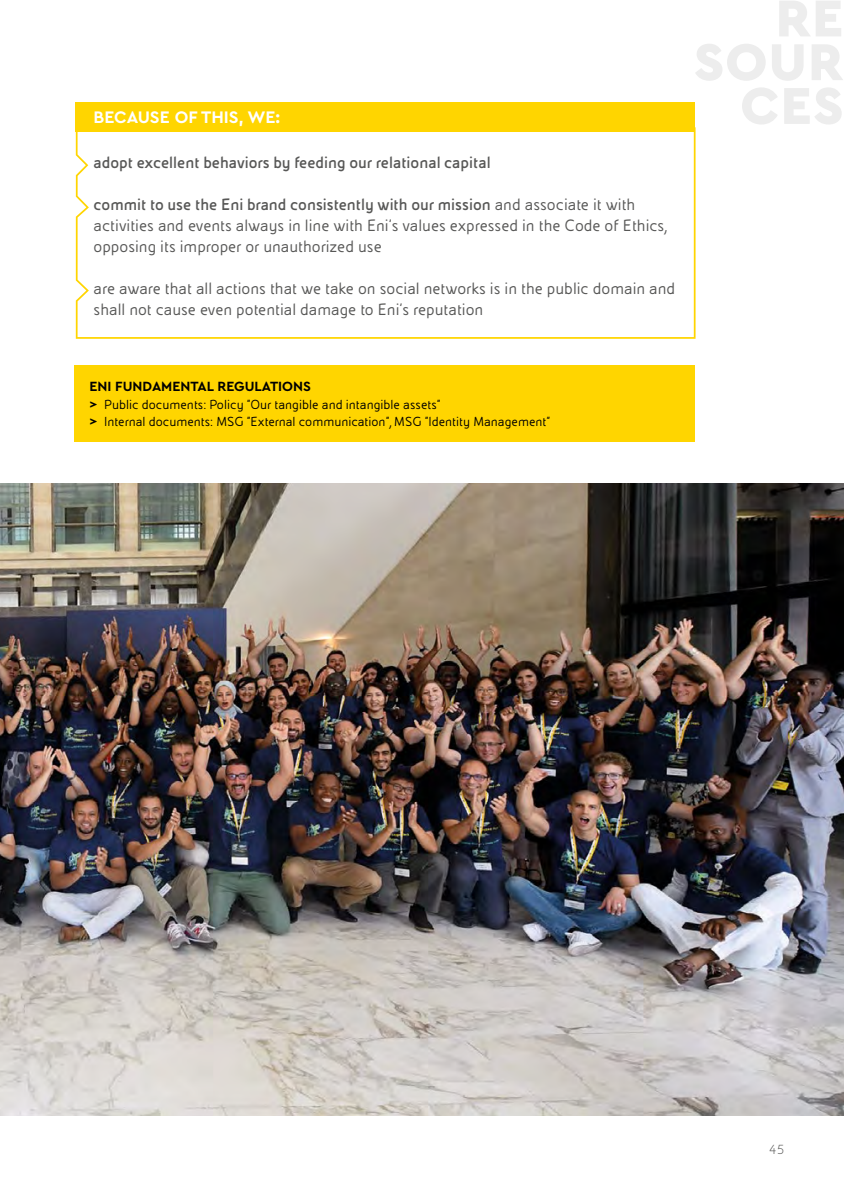
<style>
.page{position:relative;width:844px;height:1191px;background:#fff}
.page>*{position:absolute;margin:0;border:0;box-sizing:border-box;transform-origin:0 0}
.t1{font:17.5px/21px "Eni Exp";color:#575756}
.t2{font:700 17.5px "Eni Exp";color:#575756}
.t3{font:700 17.5px "Cera PRO";color:#fff}
.t4{font:14px/17.5px "Eni Exp";color:#000}
.t5{font:700 14px "Cera PRO";color:#000}
.t6{font:300 14px "Eni Exp";color:#575756}
.s1{font-weight:700}
.s2{font-family:"Cera PRO";font-weight:700}
</style>
<div class="page">
<div style="left:75px;top:102px;width:620px;height:29px;background:#ffd500"></div>
<svg style="left:76px;top:131px;width:619px;height:208px"></svg>
<img style="left:0;top:483px;width:843px;height:632px">
<div style="left:74px;top:365px;width:620px;height:76px;background:#ffd500"></div>
<p class="t3" style="left:94px;top:105px;width:188px">BECAUSE OF THIS, WE:</p>
<p class="t2" style="left:94px;top:154px;width:398px">adopt excellent behaviors by feeding our relational capital</p>
<p class="t1" style="left:94px;top:195px;width:574px"><span class="s1">commit to use the Eni brand consistently with our mission</span> and associate it with activities and events always in line with Eni's values expressed in the Code of Ethics, opposing its improper or unauthorized use</p>
<p class="t1" style="left:94px;top:279px;width:583px">are aware that all actions that we take on social networks is in the public domain and shall not cause even potential damage to Eni's reputation</p>
<p class="t5" style="left:89px;top:377px;width:223px">ENI FUNDAMENTAL REGULATIONS</p>
<p class="t4" style="left:89px;top:396px;width:462px"><span class="s2">&gt;</span> Public documents: Policy "Our tangible and intangible assets"<br><span class="s2">&gt;</span> Internal documents: MSG "External communication", MSG "Identity Management"</p>
<p class="t6" style="left:769px;top:1142px;width:16px">45</p>
</div>
